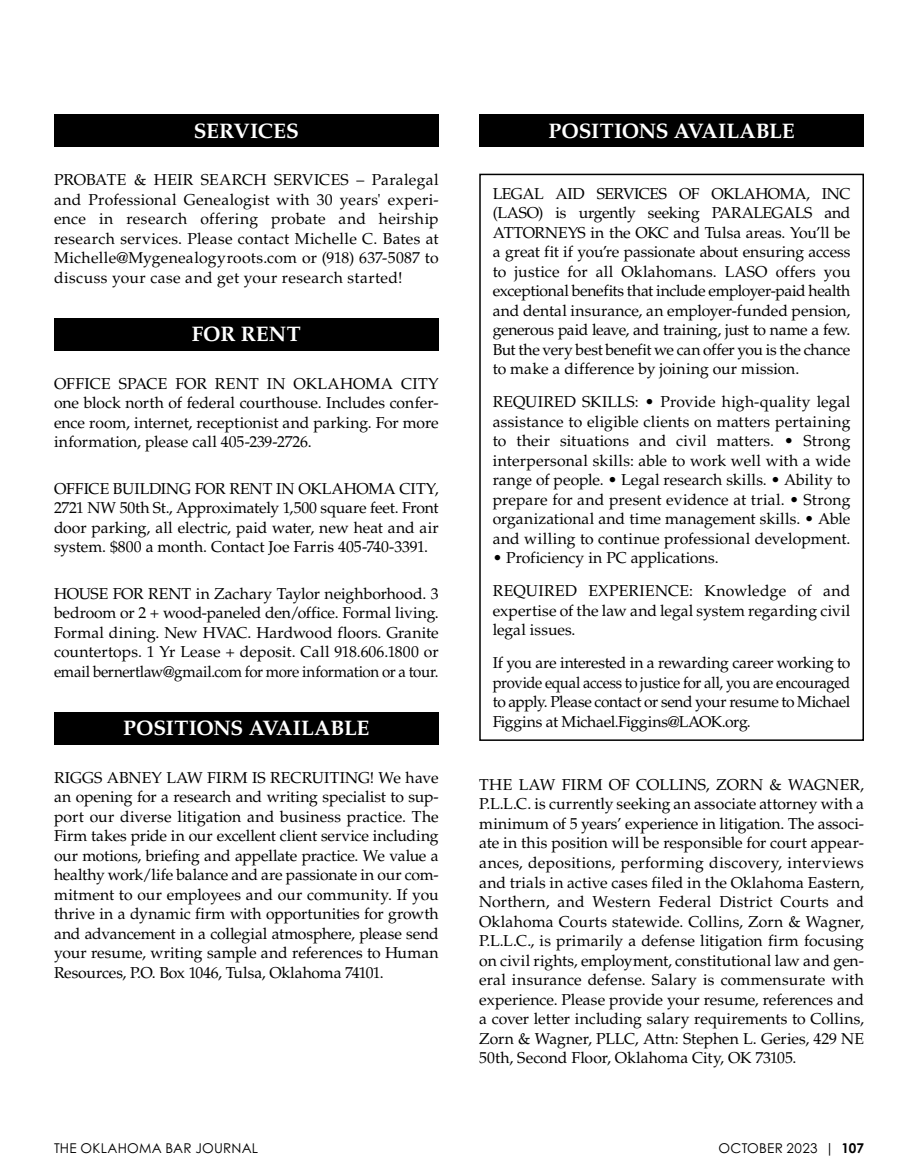
<style>
.page{position:relative;width:918px;height:1175px;background:#fff}
.page>*{position:absolute;margin:0;border:0;box-sizing:border-box;transform-origin:0 0}
.t1{font:700 21px "Palatino LT Std";letter-spacing:-.01em;color:#fff}
.t2{font:15.75px/19.5px "Palatino LT Std";letter-spacing:.005em;color:#000;text-align:justify}
.t3{font:13.5px "Century Gothic Pro";letter-spacing:.015em;color:#000}
.s1{font-weight:700}
</style>
<div class="page">
<div style="left:54px;top:318px;width:385px;height:32px;background:#000"></div>
<div style="left:54px;top:114px;width:385px;height:33px;background:#000"></div>
<div style="left:54px;top:712px;width:385px;height:32px;background:#000"></div>
<div style="left:479px;top:114px;width:385px;height:33px;background:#000"></div>
<div style="left:479px;top:174px;width:385px;height:567px;border:2px solid #000"></div>
<h1 class="t1" style="left:194px;top:118px;width:107px">SERVICES</h1>
<p class="t2" style="left:54px;top:170px;width:386px">PROBATE &amp; HEIR SEARCH SERVICES – Paralegal and Professional Genealogist with 30 years' experi&shy;ence in research offering probate and heirship research services. Please contact Michelle C. Bates at Michelle@Mygenealogyroots.com or (918) 637-5087 to discuss your case and get your research started!</p>
<h1 class="t1" style="left:192px;top:322px;width:111px">FOR RENT</h1>
<p class="t2" style="left:54px;top:374px;width:386px">OFFICE SPACE FOR RENT IN OKLAHOMA CITY one block north of federal courthouse. Includes confer&shy;ence room, internet, receptionist and parking. For more information, please call 405-239-2726.</p>
<p class="t2" style="left:54px;top:479px;width:386px">OFFICE BUILDING FOR RENT IN OKLAHOMA CITY, 2721 NW 50th St., Approximately 1,500 square feet. Front door parking, all electric, paid water, new heat and air system. $800 a month. Contact Joe Farris 405-740-3391.</p>
<p class="t2" style="left:54px;top:584px;width:386px">HOUSE FOR RENT in Zachary Taylor neighborhood. 3 bedroom or 2 + wood-paneled den/office. Formal living.<br>Formal dining. New HVAC. Hardwood floors. Granite countertops. 1 Yr Lease + deposit. Call 918.606.1800 or email bernertlaw@gmail.com for more information or a tour.</p>
<h1 class="t1" style="left:123px;top:716px;width:248px">POSITIONS AVAILABLE</h1>
<p class="t2" style="left:54px;top:768px;width:386px">RIGGS ABNEY LAW FIRM IS RECRUITING! We have an opening for a research and writing specialist to sup&shy;port our diverse litigation and business practice. The Firm takes pride in our excellent client service including our motions, briefing and appellate practice. We value a healthy work/life balance and are passionate in our com&shy;mitment to our employees and our community. If you thrive in a dynamic firm with opportunities for growth and advancement in a collegial atmosphere, please send your resume, writing sample and references to Human Resources, P.O. Box 1046, Tulsa, Oklahoma 74101.</p>
<h1 class="t1" style="left:549px;top:118px;width:248px">POSITIONS AVAILABLE</h1>
<p class="t2" style="left:493px;top:184px;width:359px">LEGAL AID SERVICES OF OKLAHOMA, INC (LASO) is urgently seeking PARALEGALS and ATTORNEYS in the OKC and Tulsa areas. You’ll be a great fit if you’re passionate about ensuring access to justice for all Oklahomans. LASO offers you exceptional benefits that include employer-paid health and dental insurance, an employer-funded pension, generous paid leave, and training, just to name a few.<br>But the very best benefit we can offer you is the chance to make a difference by joining our mission.</p>
<p class="t2" style="left:493px;top:392px;width:359px">REQUIRED SKILLS: • Provide high-quality legal assistance to eligible clients on matters pertaining to their situations and civil matters. • Strong interpersonal skills: able to work well with a wide range of people. • Legal research skills. • Ability to prepare for and present evidence at trial. • Strong organizational and time management skills. • Able and willing to continue professional development.</p>
<p class="t2" style="left:493px;top:541px;width:359px;line-height:33px">• Proficiency in PC applications.<br>REQUIRED EXPERIENCE: Knowledge of and</p>
<p class="t2" style="left:493px;top:601px;width:359px">expertise of the law and legal system regarding civil legal issues.</p>
<p class="t2" style="left:493px;top:653px;width:359px">If you are interested in a rewarding career working to provide equal access to justice for all, you are encouraged to apply. Please contact or send your resume to Michael Figgins at Michael.Figgins@LAOK.org.</p>
<p class="t2" style="left:479px;top:775px;width:386px">THE LAW FIRM OF COLLINS, ZORN &amp; WAGNER, P.L.L.C. is currently seeking an associate attorney with a minimum of 5 years’ experience in litigation. The associ&shy;ate in this position will be responsible for court appear&shy;ances, depositions, performing discovery, interviews and trials in active cases filed in the Oklahoma Eastern, Northern, and Western Federal District Courts and Oklahoma Courts statewide. Collins, Zorn &amp; Wagner, P.L.L.C., is primarily a defense litigation firm focusing on civil rights, employment, constitutional law and gen&shy;eral insurance defense. Salary is commensurate with experience. Please provide your resume, references and a cover letter including salary requirements to Collins, Zorn &amp; Wagner, PLLC, Attn: Stephen L. Geries, 429 NE 50th, Second Floor, Oklahoma City, OK 73105.</p>
<p class="t3" style="left:54px;top:1139px;width:206px">THE OKLAHOMA BAR JOURNAL</p>
<p class="t3" style="left:719px;top:1139px;width:147px">OCTOBER 2023 | <span class="s1">107</span></p>
</div>
